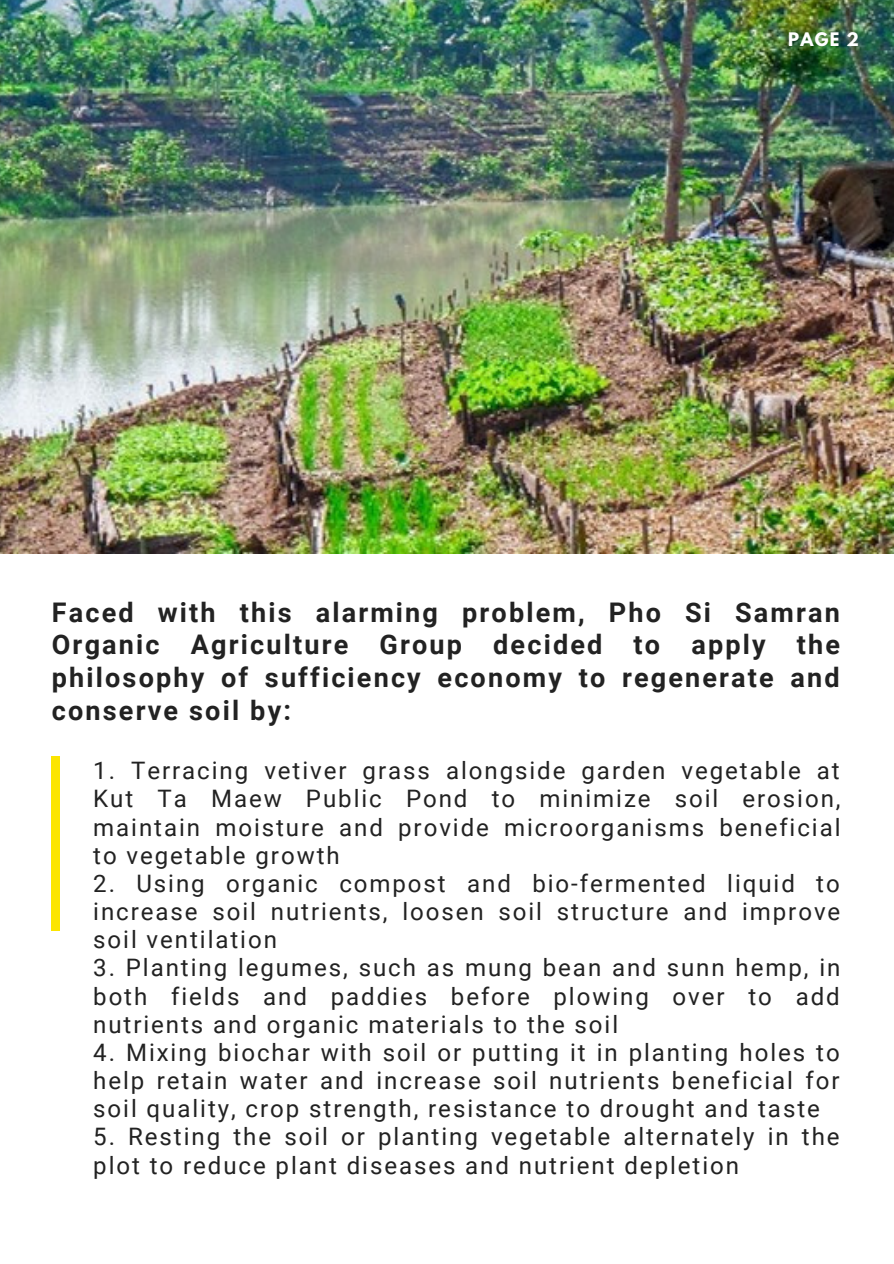
<style>
.page{position:relative;width:894px;height:1264px;background:#fff}
.page>*{position:absolute;margin:0;border:0;box-sizing:border-box;transform-origin:0 0}
.t1{font:700 27px/32.7px "Roboto";letter-spacing:.08em;color:#222;text-align:justify}
.t2{font:24px/28.2px "Roboto";letter-spacing:.08em;color:#222;text-align:justify}
.t3{font:700 16.5px "League Spartan";color:#fff}
</style>
<div class="page">
<img style="left:0;top:0;width:893px;height:553px">
<div style="left:52px;top:756px;width:8px;height:175px;background:#fce501"></div>
<p class="t3" style="left:787px;top:31px;width:72px">PAGE 2</p>
<p class="t1" style="left:52px;top:596px;width:789px">Faced with this alarming problem, Pho Si Samran Organic Agriculture Group decided to apply the philosophy of sufficiency economy to regenerate and conserve soil by:</p>
<p class="t2" style="left:93px;top:757px;width:748px">1. Terracing vetiver grass alongside garden vegetable at Kut Ta Maew Public Pond to minimize soil erosion, maintain moisture and provide microorganisms beneficial to vegetable growth</p>
<p class="t2" style="left:93px;top:869px;width:748px">2. Using organic compost and bio-fermented liquid to increase soil nutrients, loosen soil structure and improve soil ventilation</p>
<p class="t2" style="left:93px;top:954px;width:748px">3. Planting legumes, such as mung bean and sunn hemp, in both fields and paddies before plowing over to add nutrients and organic materials to the soil</p>
<p class="t2" style="left:93px;top:1038px;width:747px">4. Mixing biochar with soil or putting it in planting holes to help retain water and increase soil nutrients beneficial for soil quality, crop strength, resistance to drought and taste</p>
<p class="t2" style="left:93px;top:1122px;width:747px">5. Resting the soil or planting vegetable alternately in the plot to reduce plant diseases and nutrient depletion</p>
</div>
